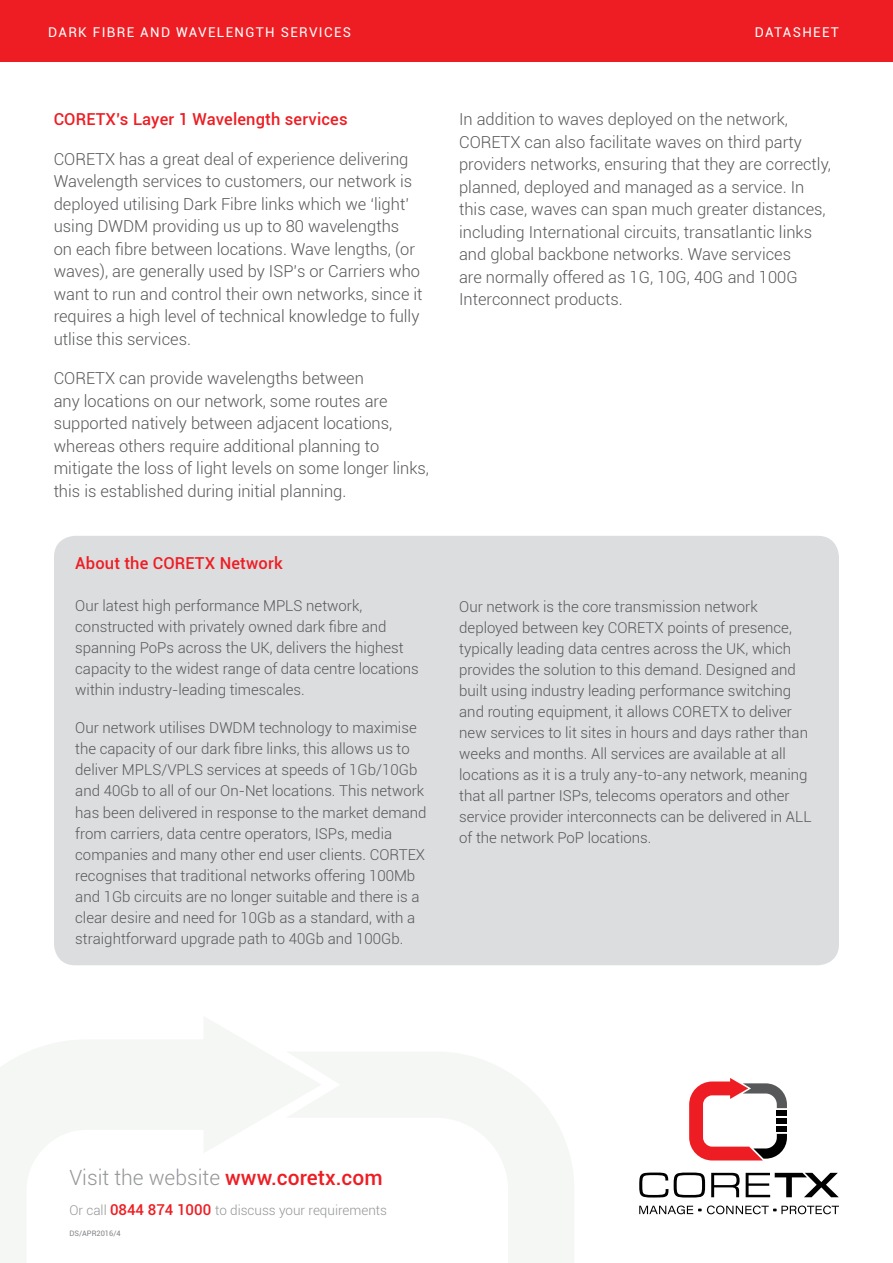
<style>
.page{position:relative;width:893px;height:1263px;background:#fff}
.page>*{position:absolute;margin:0;border:0;box-sizing:border-box;transform-origin:0 0}
.t1{font:300 21px "Roboto";color:#939598}
.t2{font:300 16.5px/22.5px "Roboto";color:#57585a}
.t3{font:500 16.5px "Roboto";letter-spacing:.01em;color:#ee1d23}
.t4{font:300 15px/21px "Roboto";color:#57585a}
.t5{font:300 13.5px "Roboto";color:#939598}
.t6{font:13.5px "Roboto";letter-spacing:.1em;color:#fff}
.t7{font:7.5px "Roboto";color:#808285}
.s1{font-weight:500;color:#ee1d23}
.s2{font-weight:500;font-size:15px;color:#ee1d23}
</style>
<div class="page">
<div style="left:0;top:0;width:893px;height:62px;background:#ee1d23"></div>
<svg style="left:639px;top:1172px;width:29px;height:25px"></svg>
<svg style="left:674px;top:1172px;width:31px;height:25px"></svg>
<svg style="left:711px;top:1173px;width:29px;height:24px"></svg>
<svg style="left:746px;top:1173px;width:93px;height:24px"></svg>
<svg style="left:639px;top:1205px;width:200px;height:9px"></svg>
<svg style="left:689px;top:1078px;width:98px;height:82px"></svg>
<div style="left:54px;top:536px;width:785px;height:429px;background:#dcdddf;border-radius:21px"></div>
<p class="t6" style="left:48px;top:23px;width:304px">DARK FIBRE AND WAVELENGTH SERVICES</p>
<p class="t6" style="left:755px;top:23px;width:86px">DATASHEET</p>
<p class="t3" style="left:54px;top:108px;width:295px">CORETX’s Layer 1 Wavelength services</p>
<p class="t2" style="left:54px;top:147px;width:370px">CORETX has a great deal of experience delivering Wavelength services to customers, our network is deployed utilising Dark Fibre links which we ‘light’ using DWDM providing us up to 80 wavelengths<br>on each fibre between locations. Wave lengths, (or waves), are generally used by ISP’s or Carriers who want to run and control their own networks, since it requires a high level of technical knowledge to fully utlise this services.</p>
<p class="t2" style="left:54px;top:366px;width:377px">CORETX can provide wavelengths between<br>any locations on our network, some routes are supported natively between adjacent locations, whereas others require additional planning to mitigate the loss of light levels on some longer links, this is established during initial planning.</p>
<p class="t3" style="left:75px;top:552px;width:209px">About the CORETX Network</p>
<p class="t4" style="left:75px;top:595px;width:345px">Our latest high performance MPLS network, constructed with privately owned dark fibre and spanning PoPs across the UK, delivers the highest capacity to the widest range of data centre locations within industry-leading timescales.</p>
<p class="t4" style="left:75px;top:717px;width:353px">Our network utilises DWDM technology to maximise the capacity of our dark fibre links, this allows us to deliver MPLS/VPLS services at speeds of 1Gb/10Gb and 40Gb to all of our On-Net locations. This network has been delivered in response to the market demand from carriers, data centre operators, ISPs, media companies and many other end user clients. CORTEX recognises that traditional networks offering 100Mb and 1Gb circuits are no longer suitable and there is a clear desire and need for 10Gb as a standard, with a straightforward upgrade path to 40Gb and 100Gb.</p>
<p class="t2" style="left:459px;top:107px;width:373px">In addition to waves deployed on the network, CORETX can also facilitate waves on third party providers networks, ensuring that they are correctly, planned, deployed and managed as a service. In this case, waves can span much greater distances, including International circuits, transatlantic links and global backbone networks. Wave services<br>are normally offered as 1G, 10G, 40G and 100G Interconnect products.</p>
<p class="t4" style="left:459px;top:596px;width:354px">Our network is the core transmission network deployed between key CORETX points of presence, typically leading data centres across the UK, which provides the solution to this demand. Designed and built using industry leading performance switching and routing equipment, it allows CORETX to deliver new services to lit sites in hours and days rather than weeks and months. All services are available at all locations as it is a truly any-to-any network, meaning that all partner ISPs, telecoms operators and other service provider interconnects can be delivered in ALL of the network PoP locations.</p>
<h1 class="t1" style="left:69px;top:1163px;width:315px">Visit the website <span class="s1">www.coretx.com</span></h1>
<p class="t5" style="left:69px;top:1201px;width:319px">Or call <span class="s2">0844 874 1000</span> to discuss your requirements</p>
<p class="t7" style="left:69px;top:1228px;width:53px">DS/APR2016/4</p>
</div>
